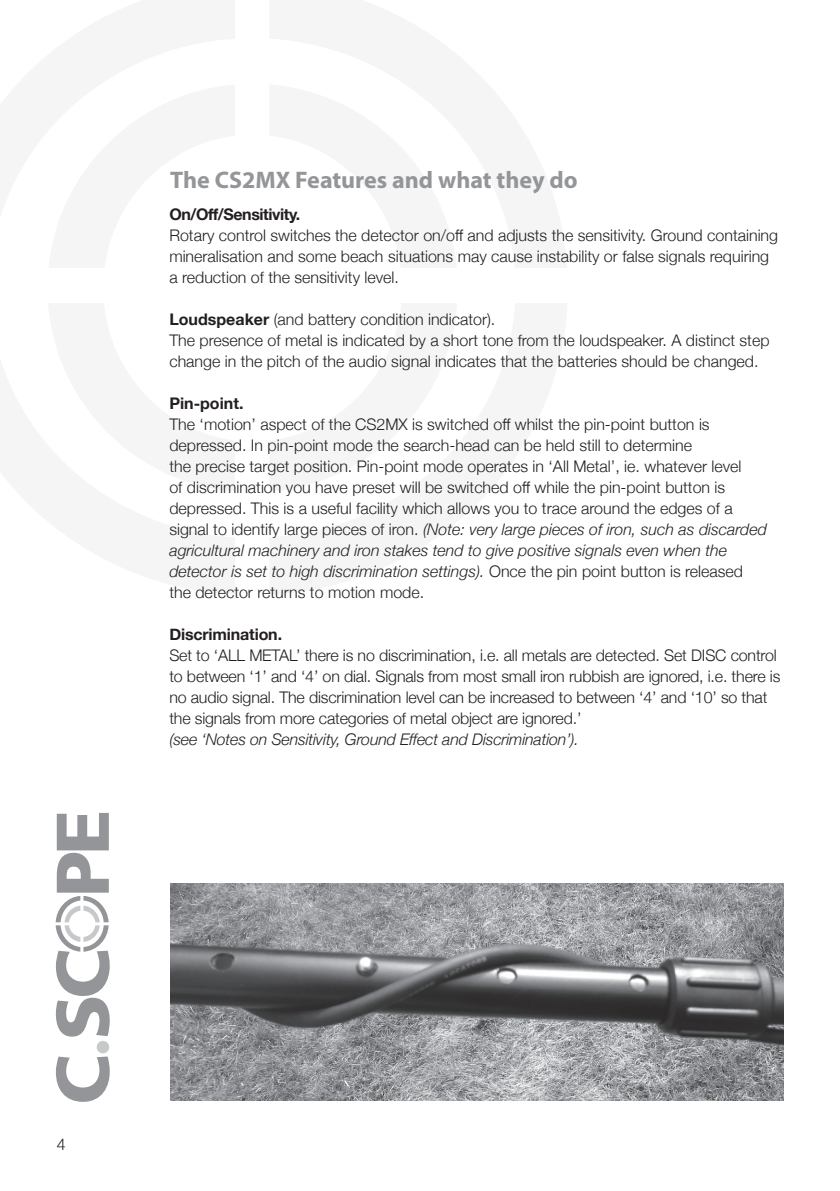
<style>
.page{position:relative;width:840px;height:1191px;background:#fff}
.page>*{position:absolute;margin:0;border:0;box-sizing:border-box;transform-origin:0 0}
.t1{font:700 24px "Myriad Pro";color:#939598}
.t2{font:300 16px/21px "Helvetica Neue";color:#231f20}
.t3{font:italic 300 16px/21px "Helvetica Neue";color:#231f20}
.t4{font:700 16px "Helvetica Neue";letter-spacing:-.01em;color:#231f20}
.s1{font-weight:700}
.s2{font-style:normal}
</style>
<div class="page">
<svg style="left:56px;top:1056px;width:54px;height:45px"></svg>
<svg style="left:56px;top:813px;width:54px;height:223px"></svg>
<div style="left:97px;top:1040px;width:12px;height:13px;background:#c7c8ca;border-radius:50%"></div>
<img style="left:170px;top:883px;width:612px;height:217px">
<p class="t1" style="left:170px;top:164px;width:408px">The CS2MX Features and what they do</p>
<p class="t4" style="left:169px;top:201px;width:132px">On/Off/Sensitivity.</p>
<p class="t2" style="left:169px;top:223px;width:610px">Rotary control switches the detector on/off and adjusts the sensitivity. Ground containing mineralisation and some beach situations may cause instability or false signals requiring</p>
<p class="t2" style="left:169px;top:265px;width:231px">a reduction of the sensitivity level.</p>
<p class="t2" style="left:169px;top:307px;width:327px"><span class="s1">Loudspeaker</span> (and battery condition indicator).</p>
<p class="t2" style="left:169px;top:328px;width:601px">The presence of metal is indicated by a short tone from the loudspeaker. A distinct step change in the pitch of the audio signal indicates that the batteries should be changed.</p>
<p class="t4" style="left:169px;top:390px;width:76px">Pin-point.</p>
<p class="t2" style="left:169px;top:412px;width:541px">The ‘motion’ aspect of the CS2MX is switched off whilst the pin-point button is depressed. In pin-point mode the search-head can be held still to determine</p>
<p class="t2" style="left:169px;top:454px;width:573px">the precise target position. Pin-point mode operates in ‘All Metal’, ie. whatever level</p>
<p class="t2" style="left:169px;top:475px;width:564px">of discrimination you have preset will be switched off while the pin-point button is depressed. This is a useful facility which allows you to trace around the edges of a</p>
<p class="t3" style="left:169px;top:517px;width:598px"><span class="s2">signal to identify large pieces of iron.</span> (Note: very large pieces of iron, such as discarded agricultural machinery and iron stakes tend to give positive signals even when the detector is set to high discrimination settings). <span class="s2">Once the pin point button is released</span></p>
<p class="t2" style="left:169px;top:580px;width:256px">the detector returns to motion mode.</p>
<p class="t4" style="left:169px;top:621px;width:114px">Discrimination.</p>
<p class="t2" style="left:169px;top:643px;width:612px">Set to ‘ALL METAL’ there is no discrimination, i.e. all metals are detected. Set DISC control to between ‘1’ and ‘4’ on dial. Signals from most small iron rubbish are ignored, i.e. there is no audio signal. The discrimination level can be increased to between ‘4’ and ‘10’ so that the signals from more categories of metal object are ignored.’</p>
<p class="t3" style="left:169px;top:727px;width:411px">(see ‘Notes on Sensitivity, Ground Effect and Discrimination’).</p>
<p class="t2" style="left:57px;top:1133px;width:10px">4</p>
</div>
